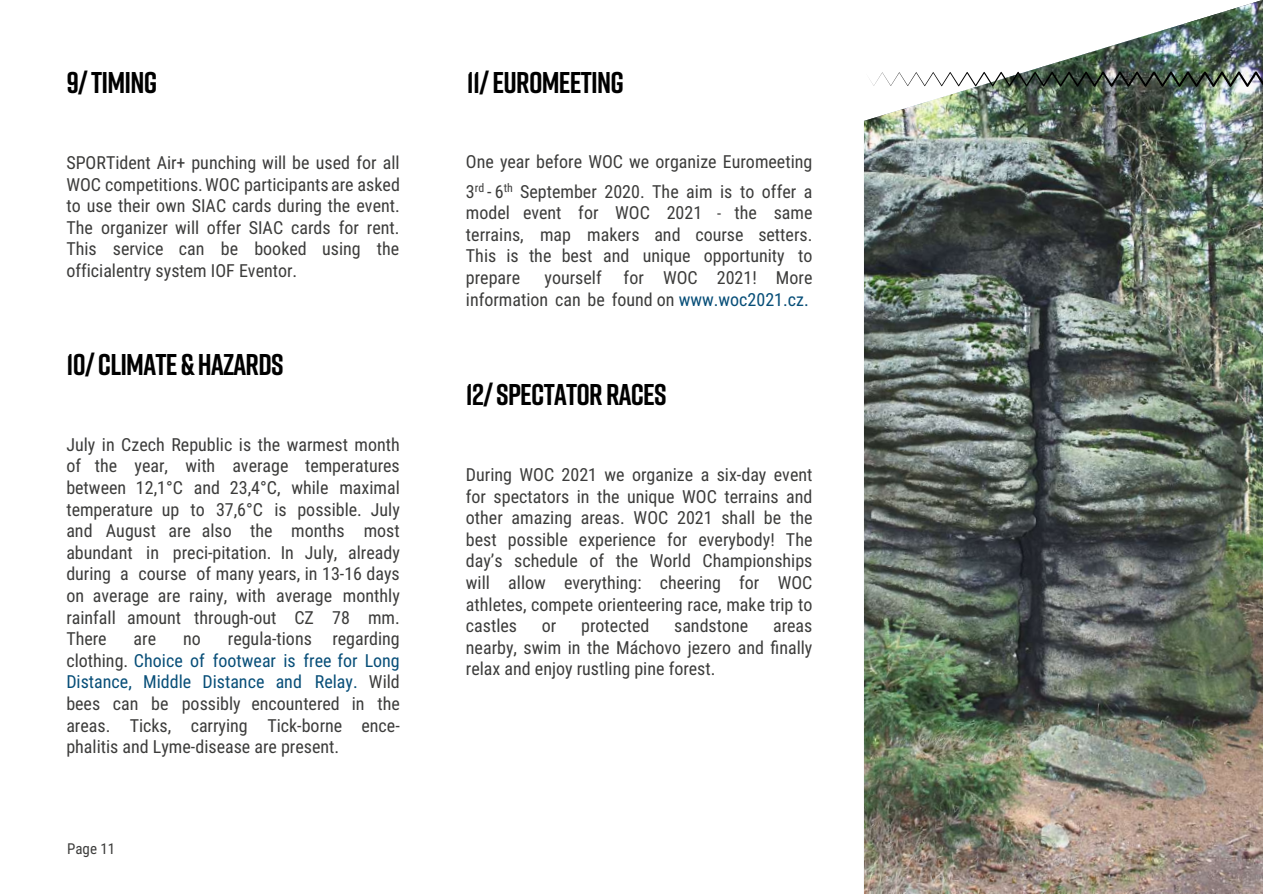
<style>
.page{position:relative;width:1263px;height:894px;background:#fff}
.page>*{position:absolute;margin:0;border:0;box-sizing:border-box;transform-origin:0 0}
.t1{font:700 30px "Rift";letter-spacing:-.025em;color:#000}
.t2{font:18px/21.6px "Roboto Condensed";color:#3c3c3b;text-align:justify}
.t3{font:18px/21.6px "Roboto Condensed";color:#3c3c3b;text-align:justify}
.t4{font:15px "Roboto Condensed";color:#3c3c3b}
.s1{color:#074e78}
.s2{font-style:inherit}
.s3{font-size:16.5px}
</style>
<div class="page">
<img style="left:864px;top:1px;width:399px;height:892px">
<img style="left:865px;top:71px;width:398px;height:16px">
<h1 class="t1" style="left:66px;top:61px;width:92px">9/ timing</h1>
<p class="t2" style="left:66px;top:151px;width:335px">SPORTident Air+ punching will be used for all WOC competitions.WOC participants are asked to use their own SIAC cards during the event.<br>The organizer will offer SIAC cards for rent.<br>This service can be booked using the officialentry system IOF Eventor.</p>
<h1 class="t1" style="left:66px;top:343px;width:219px">10/ CLIMATE &amp; HAZARDS</h1>
<p class="t2" style="left:66px;top:433px;width:335px">July in Czech Republic is the warmest month of the year, with average temperatures between 12,1°C and 23,4°C, while maximal temperature up to 37,6°C is possible. July and August are also the months most abundant in preci-pitation. In July, already during a course of many years, in 13-16 days on average are rainy, with average monthly rainfall amount through-out CZ 78 mm.<br>There</p>
<p class="t2" style="left:66px;top:627px;width:335px;text-indent:162px">regula-tions regarding clothing. <span class="s1">Choice of footwear is free for Long Distance, Middle Distance and Relay.</span> Wild bees can be possibly encountered in the areas. Ticks, carrying Tick-borne ence&shy;phalitis and Lyme-disease are present<span class="s2">.</span></p>
<p class="t2" style="left:134px;top:627px;width:24px">are</p>
<p class="t2" style="left:183px;top:627px;width:19px">no</p>
<p class="t4" style="left:67px;top:838px;width:50px">Page 11</p>
<h1 class="t1" style="left:467px;top:61px;width:159px">11/ EUROMEETING</h1>
<p class="t2" style="left:466px;top:150px;width:348px">One year before WOC we organize Euromeeting</p>
<p class="t3" style="left:466px;top:180px;width:348px">3<sup>rd</sup> <span class="s2">- 6</span><sup>th</sup> <span class="s2">September 2020. The aim is to offer a </span>model event for WOC 2021 <span class="s3">-</span> the same terrains, map makers and course setters.<br>This is the best and unique opportunity to prepare</p>
<p class="t3" style="left:466px;top:266px;width:348px;text-align:right">yourself for WOC 2021! More information can be found on <span class="s1">www.woc2021.cz.</span></p>
<h1 class="t1" style="left:466px;top:373px;width:202px">12/ SPECTATOR RACES</h1>
<p class="t3" style="left:466px;top:463px;width:348px">During WOC 2021 we organize a six-day event for spectators in the unique WOC terrains and other amazing areas. WOC 2021 shall be the best possible experience for everybody! The day’s schedule of the World Championships will allow everything: cheering for WOC athletes, compete orienteering race, make trip to castles</p>
<p class="t3" style="left:542px;top:614px;width:16px">or</p>
<p class="t3" style="left:581px;top:614px;width:70px">protected</p>
<p class="t3" style="left:674px;top:614px;width:76px">sandstone</p>
<p class="t3" style="left:466px;top:614px;width:348px;text-indent:307px">areas nearby, swim in the Máchovo jezero and finally relax and enjoy rustling pine forest.</p>
</div>
